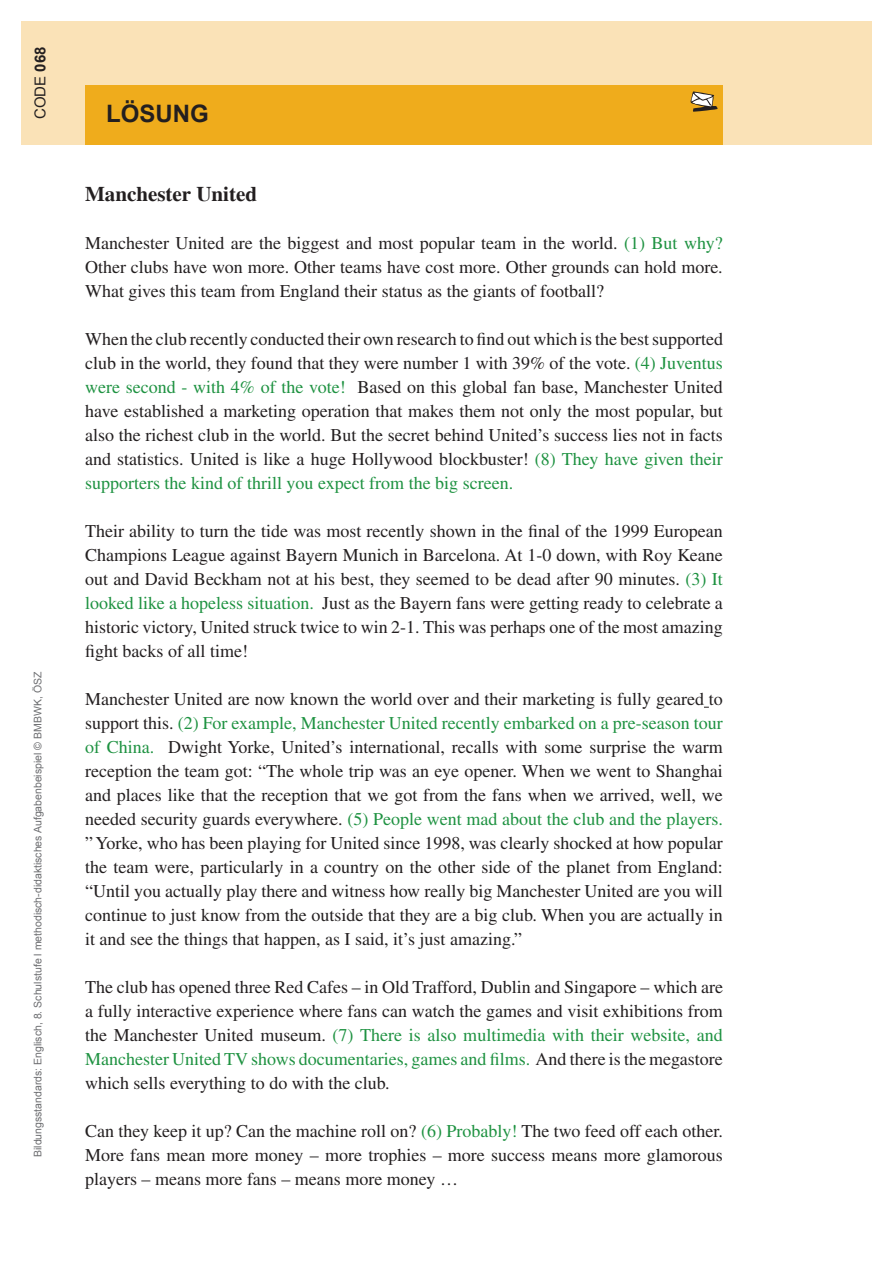
<style>
.page{position:relative;width:893px;height:1263px;background:#fff}
.page>*{position:absolute;margin:0;border:0;box-sizing:border-box;transform-origin:0 0}
.t1{font:700 24px "Arial";color:#231f20}
.t2{font:700 21px "Times";color:#231f20}
.t3{font:18px/24px "Times";color:#231f20;text-align:justify}
.t4{font:15px "Arial";color:#231f20}
.t5{font:10.5px "Arial";color:#6c6d70}
.s1{font-weight:700}
.s2{color:#1e9241}
</style>
<div class="page">
<div style="left:21px;top:21px;width:851px;height:124px;background:#fae2b7"></div>
<div style="left:85px;top:85px;width:638px;height:60px;background:#efac1c"></div>
<svg style="left:690px;top:91px;width:28px;height:21px"></svg>
<p class="t4" style="left:31px;top:119px;width:74px;rotate:-90deg">CODE <span class="s1">068</span></p>
<p class="t5" style="left:31px;top:1157px;width:487px;rotate:-90deg">Bildungsstandards: Englisch, 8. Schulstufe l methodisch-didaktisches Aufgabenbeispiel © BMBWK, ÖSZ</p>
<h1 class="t1" style="left:106px;top:97px;width:104px">LÖSUNG</h1>
<p class="t2" style="left:85px;top:182px;width:174px">Manchester United</p>
<p class="t3" style="left:85px;top:231px;width:639px">Manchester United are the biggest and most popular team in the world. <span class="s2">(1) But why?<br></span>Other clubs have won more. Other teams have cost more. Other grounds can hold more.<br>What gives this team from England their status as the giants of football?</p>
<p class="t3" style="left:85px;top:327px;width:639px">When the club recently conducted their own research to find out which is the best supported club in the world, they found that they were number 1 with 39% of the vote. <span class="s2">(4) Juventus were second - with 4% of the vote!</span> Based on this global fan base, Manchester United have established a marketing operation that makes them not only the most popular, but also the richest club in the world. But the secret behind United’s success lies not in facts and statistics. United is like a huge Hollywood blockbuster! <span class="s2">(8) They have given their supporters the kind of thrill you expect from the big screen.</span></p>
<p class="t3" style="left:85px;top:519px;width:639px">Their ability to turn the tide was most recently shown in the final of the 1999 European Champions League against Bayern Munich in Barcelona. At 1-0 down, with Roy Keane out and David Beckham not at his best, they seemed to be dead after 90 minutes. <span class="s2">(3) It looked like a hopeless situation.</span> Just as the Bayern fans were getting ready to celebrate a historic victory, United struck twice to win 2-1. This was perhaps one of the most amazing fight backs of all time!</p>
<p class="t3" style="left:85px;top:687px;width:639px">Manchester United are now known the world over and their marketing is fully geared to support this. <span class="s2">(2) For example, Manchester United recently embarked on a pre-season tour of China.</span> Dwight Yorke, United’s international, recalls with some surprise the warm reception the team got: “The whole trip was an eye opener. When we went to Shanghai and places like that the reception that we got from the fans when we arrived, well, we needed security guards everywhere. <span class="s2">(5) People went mad about the club and the players. </span>” Yorke, who has been playing for United since 1998, was clearly shocked at how popular the team were, particularly in a country on the other side of the planet from England: “Until you actually play there and witness how really big Manchester United are you will continue to just know from the outside that they are a big club. When you are actually in it and see the things that happen, as I said, it’s just amazing.”</p>
<p class="t3" style="left:85px;top:975px;width:639px">The club has opened three Red Cafes – in Old Trafford, Dublin and Singapore – which are a fully interactive experience where fans can watch the games and visit exhibitions from the Manchester United museum. <span class="s2">(7) There is also multimedia with their website, and Manchester United TV shows documentaries, games and films.</span> And there is the megastore which sells everything to do with the club.</p>
<p class="t3" style="left:85px;top:1119px;width:639px">Can they keep it up? Can the machine roll on? <span class="s2">(6) Probably!</span> The two feed off each other.<br>More fans mean more money – more trophies – more success means more glamorous players – means more fans – means more money …</p>
</div>
